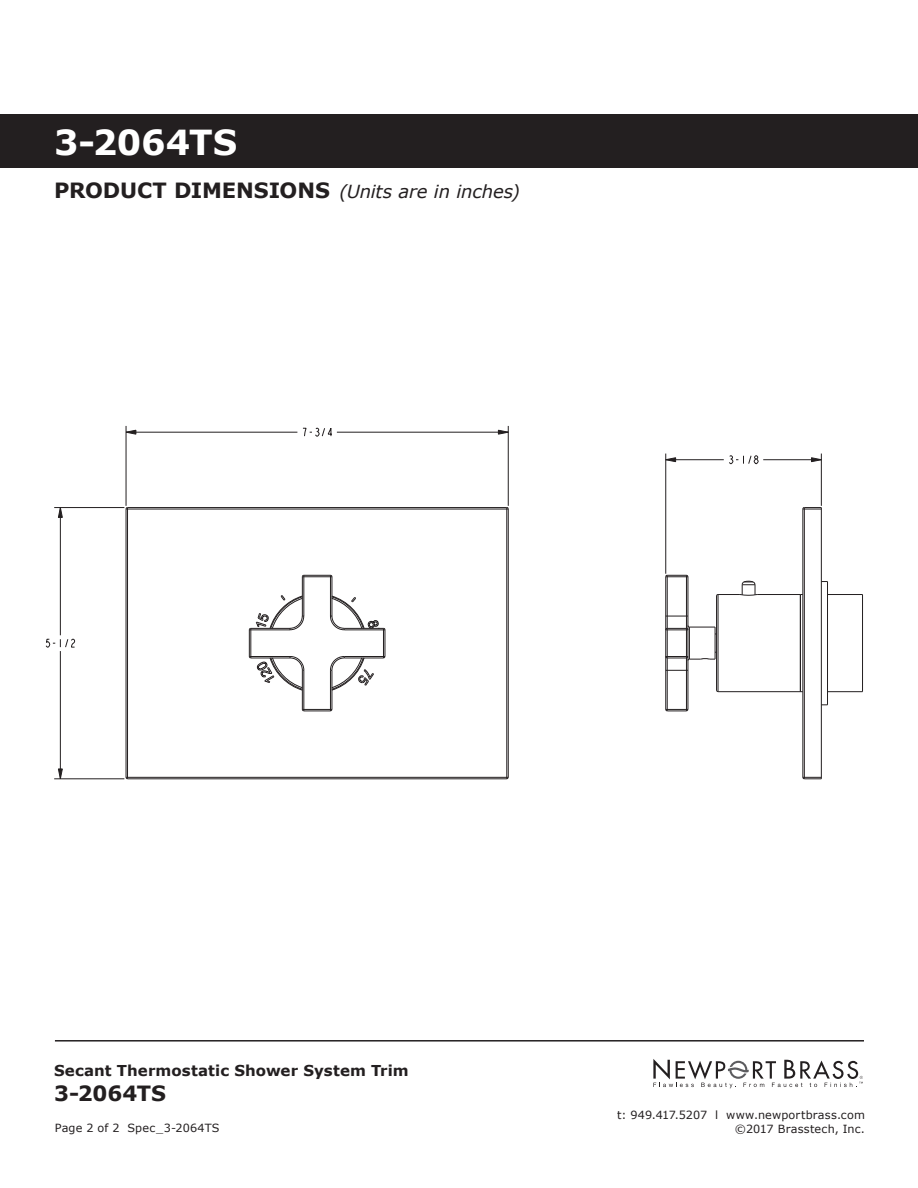
<style>
.page{position:relative;width:918px;height:1188px;background:#fff}
.page>*{position:absolute;margin:0;border:0;box-sizing:border-box;transform-origin:0 0}
.t1{font:700 34.5px "Verdana";letter-spacing:-.005em;color:#fff}
.t2{font:700 21px "Verdana";letter-spacing:-.005em;color:#231f20}
.t3{font:italic 18px "Verdana";letter-spacing:-.01em;color:#231f20}
.t4{font:700 15px "Verdana";letter-spacing:.005em;color:#231f20}
.t5{font:11.25px/13.5px "Verdana";letter-spacing:.015em;color:#231f20;text-align:right}
.s1{font-weight:700;font-style:normal;font-size:21px}
</style>
<div class="page">
<svg style="left:653px;top:1059px;width:210px;height:29px"></svg>
<hr style="left:55px;top:1040px;width:809px;height:2px;background:#231f20">
<div style="left:0;top:114px;width:918px;height:54px;background:#231f20"></div>
<svg style="left:302px;top:427px;width:30px;height:10px"></svg>
<svg style="left:125px;top:430px;width:11px;height:5px"></svg>
<svg style="left:498px;top:430px;width:10px;height:5px"></svg>
<svg style="left:45px;top:638px;width:30px;height:10px"></svg>
<svg style="left:58px;top:508px;width:5px;height:10px"></svg>
<svg style="left:58px;top:768px;width:5px;height:11px"></svg>
<svg style="left:729px;top:455px;width:30px;height:10px"></svg>
<svg style="left:811px;top:457px;width:10px;height:5px"></svg>
<svg style="left:666px;top:457px;width:10px;height:5px"></svg>
<hr style="left:60px;top:508px;width:1px;height:127px;background:#231f20">
<hr style="left:60px;top:651px;width:1px;height:128px;background:#231f20">
<hr style="left:126px;top:426px;width:1px;height:80px;background:#231f20">
<hr style="left:54px;top:779px;width:70px;height:1px;background:#231f20">
<hr style="left:54px;top:507px;width:70px;height:1px;background:#231f20">
<hr style="left:508px;top:426px;width:1px;height:80px;background:#231f20">
<hr style="left:337px;top:432px;width:171px;height:1px;background:#231f20">
<hr style="left:126px;top:432px;width:171px;height:1px;background:#231f20">
<hr style="left:665px;top:454px;width:1px;height:120px;background:#231f20">
<hr style="left:821px;top:454px;width:1px;height:52px;background:#231f20">
<hr style="left:763px;top:459px;width:58px;height:1px;background:#231f20">
<hr style="left:666px;top:459px;width:58px;height:1px;background:#231f20">
<hr style="left:126px;top:509px;width:1px;height:268px;background:#231f20">
<hr style="left:127px;top:508px;width:1px;height:271px;background:#231f20">
<hr style="left:128px;top:779px;width:379px;height:1px;background:#231f20">
<hr style="left:126px;top:777px;width:382px;height:1px;background:#231f20">
<hr style="left:302px;top:577px;width:1px;height:39px;background:#231f20">
<hr style="left:302px;top:670px;width:1px;height:39px;background:#231f20">
<hr style="left:304px;top:670px;width:1px;height:41px;background:#231f20">
<hr style="left:304px;top:575px;width:1px;height:41px;background:#231f20">
<hr style="left:330px;top:670px;width:1px;height:41px;background:#231f20">
<hr style="left:330px;top:575px;width:1px;height:41px;background:#231f20">
<hr style="left:332px;top:670px;width:1px;height:39px;background:#231f20">
<hr style="left:332px;top:577px;width:1px;height:39px;background:#231f20">
<hr style="left:302px;top:577px;width:30px;height:1px;background:#231f20">
<hr style="left:126px;top:509px;width:382px;height:1px;background:#231f20">
<hr style="left:128px;top:507px;width:379px;height:1px;background:#231f20">
<hr style="left:507px;top:508px;width:1px;height:271px;background:#231f20">
<hr style="left:508px;top:509px;width:1px;height:268px;background:#231f20">
<hr style="left:665px;top:577px;width:1px;height:132px;background:#231f20">
<hr style="left:667px;top:575px;width:1px;height:136px;background:#231f20">
<hr style="left:686px;top:575px;width:1px;height:136px;background:#231f20">
<hr style="left:688px;top:577px;width:1px;height:132px;background:#231f20">
<hr style="left:689px;top:627px;width:1px;height:32px;background:#231f20">
<hr style="left:715px;top:627px;width:1px;height:32px;background:#231f20">
<hr style="left:716px;top:596px;width:1px;height:94px;background:#231f20">
<hr style="left:718px;top:595px;width:1px;height:97px;background:#231f20">
<hr style="left:718px;top:691px;width:82px;height:1px;background:#231f20">
<hr style="left:828px;top:691px;width:35px;height:1px;background:#231f20">
<svg style="left:666px;top:670px;width:22px;height:1px"></svg>
<hr style="left:800px;top:595px;width:1px;height:97px;background:#231f20">
<hr style="left:803px;top:509px;width:1px;height:268px;background:#231f20">
<hr style="left:804px;top:508px;width:1px;height:271px;background:#231f20">
<hr style="left:821px;top:508px;width:1px;height:271px;background:#231f20">
<hr style="left:827px;top:582px;width:1px;height:123px;background:#231f20">
<svg style="left:666px;top:616px;width:22px;height:1px"></svg>
<hr style="left:862px;top:595px;width:1px;height:97px;background:#231f20">
<hr style="left:757px;top:594px;width:43px;height:1px;background:#231f20">
<hr style="left:828px;top:594px;width:35px;height:1px;background:#231f20">
<svg style="left:302px;top:709px;width:30px;height:3px"></svg>
<svg style="left:302px;top:575px;width:30px;height:2px"></svg>
<svg style="left:665px;top:709px;width:23px;height:3px"></svg>
<svg style="left:665px;top:625px;width:51px;height:10px"></svg>
<svg style="left:665px;top:575px;width:23px;height:3px"></svg>
<svg style="left:802px;top:507px;width:19px;height:3px"></svg>
<svg style="left:802px;top:777px;width:19px;height:3px"></svg>
<svg style="left:330px;top:595px;width:56px;height:96px"></svg>
<svg style="left:249px;top:595px;width:55px;height:96px"></svg>
<svg style="left:665px;top:652px;width:51px;height:9px"></svg>
<svg style="left:716px;top:581px;width:42px;height:15px"></svg>
<h1 class="t1" style="left:54px;top:118px;width:185px">3-2064TS</h1>
<h3 class="t3" style="left:54px;top:179px;width:467px"><span class="s1">PRODUCT DIMENSIONS</span> (Units are in inches)</h3>
<h3 class="t4" style="left:54px;top:1060px;width:356px">Secant Thermostatic Shower System Trim</h3>
<h2 class="t2" style="left:54px;top:1078px;width:114px">3-2064TS</h2>
<p class="t5" style="left:55px;top:1121px;width:166px">Page 2 of 2 Spec_3-2064TS</p>
<p class="t5" style="left:617px;top:1108px;width:249px">t: 949.417.5207 l www.newportbrass.com ©2017 Brasstech, Inc.</p>
</div>
